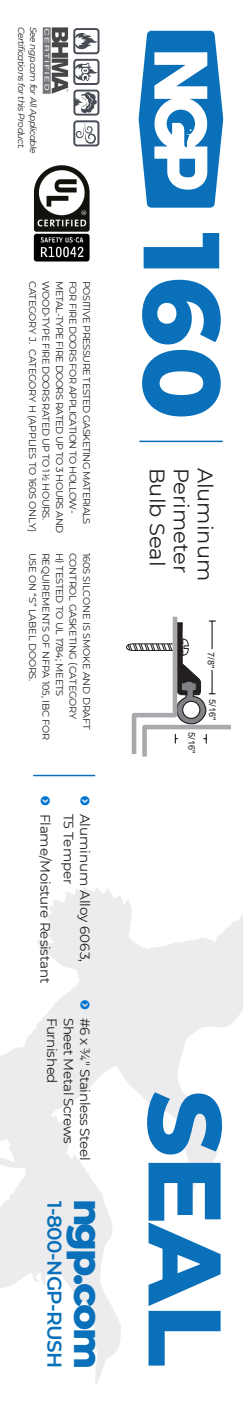
<style>
.page{position:relative;width:243px;height:1404px;background:#fff}
.page>*{position:absolute;margin:0;border:0;box-sizing:border-box;transform-origin:0 0}
.t1{font:800 108px "Montserrat";color:#0970b9}
.t2{font:800 102.9px "Montserrat";color:#0970b9}
.t3{font:800 39.45px "Montserrat";letter-spacing:-.065em;color:#0970b9}
.t4{font:21px "Montserrat";color:#231f20}
.t5{font:600 19.95px "Montserrat";letter-spacing:-.03em;color:#0970b9}
.t6{font:13.5px "Montserrat";letter-spacing:-.015em;color:#231f20}
.t7{font:9.75px "Montserrat";letter-spacing:-.02em;color:#231f20}
.t8{font:9.75px "Montserrat";letter-spacing:-.05em;color:#231f20}
.t9{font:9.15px "Arial";color:#231f20}
.t10{font:italic 9px "Montserrat";letter-spacing:-.05em;color:#231f20}
</style>
<div class="page">
<svg style="left:0;top:888px;width:243px;height:496px"></svg>
<svg style="left:139px;top:31px;width:84px;height:177px;fill:#0970b9"></svg>
<hr style="left:139px;top:441px;width:84px;height:1px;background:#0970b9">
<hr style="left:33px;top:775px;width:62px;height:1px;background:#0970b9">
<img style="left:33px;top:165px;width:57px;height:97px">
<img style="left:42px;top:27px;width:27px;height:67px">
<div style="left:73px;top:120px;width:26px;height:26px;border:2px solid #474d57;border-radius:3px"></div>
<svg style="left:76px;top:122px;width:20px;height:22px"></svg>
<svg style="left:73px;top:28px;width:26px;height:88px"></svg>
<svg style="left:126px;top:617px;width:105px;height:140px"></svg>
<svg style="left:80px;top:1000px;width:10px;height:9px"></svg>
<p class="t10" style="left:27px;top:27px;width:123px;rotate:90deg">Certifications for this Product.</p>
<p class="t10" style="left:39px;top:27px;width:128px;rotate:90deg">See ngp.com for All Applicable</p>
<p class="t8" style="left:53px;top:281px;width:241px;rotate:90deg">WOOD-TYPE FIRE DOORS RATED UP TO 11/2 HOURS.</p>
<p class="t8" style="left:66px;top:281px;width:254px;rotate:90deg">METAL-TYPE FIRE DOORS RATED UP TO 3 HOURS AND</p>
<p class="t8" style="left:80px;top:281px;width:234px;rotate:90deg">FOR FIRE DOORS FOR APPLICATION TO HOLLOW-</p>
<p class="t8" style="left:93px;top:281px;width:245px;rotate:90deg">POSITIVE PRESSURE TESTED GASKETING MATERIALS</p>
<p class="t7" style="left:39px;top:281px;width:253px;rotate:90deg">CATEGORY J. CATEGORY H (APPLIES TO 160S ONLY)</p>
<p class="t7" style="left:39px;top:553px;width:130px;rotate:90deg">USE ON “S” LABEL DOORS.</p>
<p class="t7" style="left:53px;top:553px;width:189px;rotate:90deg">REQUIREMENTS OF NFPA 105, IBC FOR</p>
<p class="t7" style="left:66px;top:553px;width:145px;rotate:90deg">H) TESTED TO UL 1784; MEETS</p>
<p class="t7" style="left:80px;top:553px;width:168px;rotate:90deg">CONTROL GASKETING (CATEGORY</p>
<p class="t7" style="left:93px;top:553px;width:179px;rotate:90deg">160S SILCONE IS SMOKE AND DRAFT</p>
<p class="t6" style="left:78px;top:814px;width:73px;rotate:90deg">T5 Temper</p>
<p class="t6" style="left:94px;top:814px;width:150px;rotate:90deg">Aluminum Alloy 6063,</p>
<p class="t6" style="left:54px;top:814px;width:171px;rotate:90deg">Flame/Moisture Resistant</p>
<p class="t6" style="left:61px;top:1018px;width:67px;rotate:90deg">Furnished</p>
<p class="t6" style="left:78px;top:1018px;width:128px;rotate:90deg">Sheet Metal Screws</p>
<p class="t6" style="left:94px;top:1018px;width:144px;rotate:90deg">#6 x 3/4" Stainless Steel</p>
<p class="t5" style="left:69px;top:1201px;width:169px;rotate:90deg">1-800-NGP-RUSH</p>
<p class="t3" style="left:117px;top:1199px;width:172px;rotate:90deg">ngp.com</p>
<p class="t1" style="left:261px;top:232px;width:189px;rotate:90deg">160</p>
<p class="t4" style="left:172px;top:468px;width:100px;rotate:90deg">Bulb Seal</p>
<p class="t4" style="left:196px;top:468px;width:107px;rotate:90deg">Perimeter</p>
<p class="t4" style="left:220px;top:468px;width:115px;rotate:90deg">Aluminum</p>
<p class="t9" style="left:217px;top:652px;width:17px;rotate:90deg">7/8"</p>
<p class="t9" style="left:198px;top:732px;width:23px;rotate:90deg">5/16"</p>
<p class="t9" style="left:219px;top:699px;width:23px;rotate:90deg">5/16"</p>
<p class="t2" style="left:261px;top:1090px;width:278px;rotate:90deg">SEAL</p>
</div>
